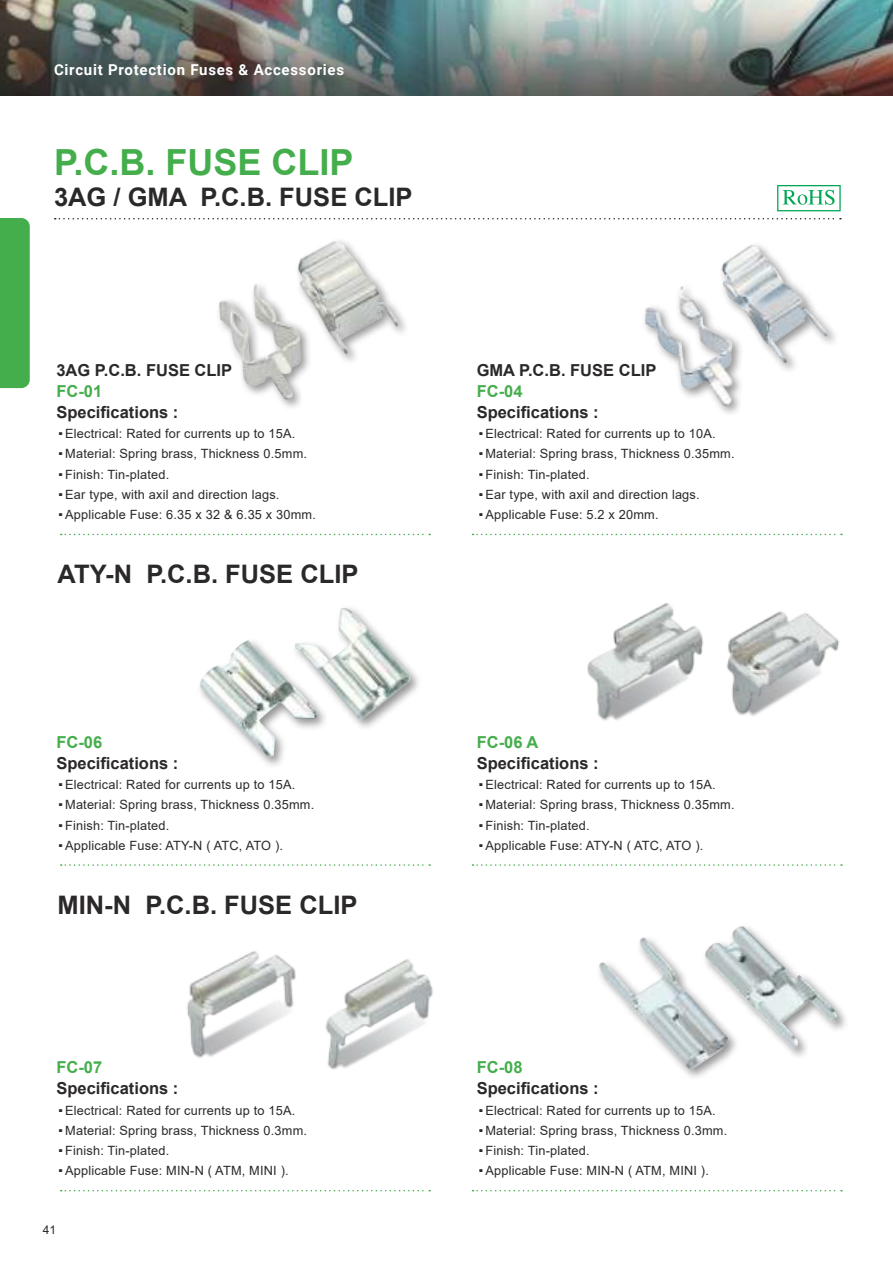
<style>
.page{position:relative;width:893px;height:1263px;background:#fff}
.page>*{position:absolute;margin:0;border:0;box-sizing:border-box;transform-origin:0 0}
.t1{font:700 36px "Arial";color:#45ae4c}
.t2{font:30px "Arial";color:#2b2829}
.t3{font:700 25.5px "Arial";color:#2b2829}
.t4{font:700 16.5px "Arial";color:#2b2829}
.t5{font:700 16.5px "Arial";color:#45ae4c}
.t6{font:700 15px "Roboto";letter-spacing:.05em;color:#fff}
.t7{font:12.75px "Arial";letter-spacing:.015em;color:#2b2829}
.t8{font:12px "Arial";color:#2b2829}
</style>
<div class="page">
<img style="left:0;top:0;width:892px;height:96px">
<img style="left:219px;top:241px;width:179px;height:160px">
<svg style="left:473px;top:534px;width:369px;height:1px"></svg>
<svg style="left:61px;top:534px;width:369px;height:1px"></svg>
<svg style="left:473px;top:864px;width:369px;height:2px"></svg>
<svg style="left:61px;top:864px;width:369px;height:2px"></svg>
<img style="left:645px;top:245px;width:182px;height:161px">
<img style="left:200px;top:608px;width:211px;height:149px">
<img style="left:187px;top:951px;width:246px;height:119px">
<img style="left:599px;top:926px;width:239px;height:144px">
<img style="left:587px;top:603px;width:253px;height:118px">
<svg style="left:55px;top:218px;width:786px;height:1px"></svg>
<svg style="left:777px;top:185px;width:64px;height:26px"></svg>
<svg style="left:473px;top:1190px;width:369px;height:1px"></svg>
<svg style="left:61px;top:1190px;width:369px;height:1px"></svg>
<div style="left:0;top:218px;width:30px;height:170px;background:#45ae4c"></div>
<p class="t6" style="left:54px;top:61px;width:292px">Circuit Protection Fuses &amp; Accessories</p>
<h1 class="t1" style="left:54px;top:149px;width:301px">P.C.B. FUSE CLIP</h1>
<h3 class="t3" style="left:54px;top:187px;width:360px">3AG / GMA P.C.B. FUSE CLIP</h3>
<p class="t4" style="left:56px;top:364px;width:177px">3AG P.C.B. FUSE CLIP</p>
<p class="t5" style="left:56px;top:385px;width:47px">FC-01</p>
<p class="t4" style="left:56px;top:400px;width:123px">Specifications :</p>
<h2 class="t2" style="left:56px;top:413px;width:10px">.</h2>
<p class="t7" style="left:65px;top:429px;width:232px">Electrical: Rated for currents up to 15A.</p>
<h2 class="t2" style="left:56px;top:433px;width:10px">.</h2>
<p class="t7" style="left:65px;top:449px;width:243px">Material: Spring brass, Thickness 0.5mm.</p>
<h2 class="t2" style="left:56px;top:453px;width:10px">.</h2>
<p class="t7" style="left:65px;top:469px;width:106px">Finish: Tin-plated.</p>
<h2 class="t2" style="left:56px;top:474px;width:10px">.</h2>
<p class="t7" style="left:65px;top:489px;width:216px">Ear type, with axil and direction lags.</p>
<h2 class="t2" style="left:56px;top:494px;width:10px">.</h2>
<p class="t7" style="left:65px;top:510px;width:252px">Applicable Fuse: 6.35 x 32 &amp; 6.35 x 30mm.</p>
<h3 class="t3" style="left:58px;top:565px;width:302px">ATY-N P.C.B. FUSE CLIP</h3>
<p class="t5" style="left:56px;top:736px;width:47px">FC-06</p>
<p class="t4" style="left:56px;top:751px;width:123px">Specifications :</p>
<h2 class="t2" style="left:56px;top:764px;width:10px">.</h2>
<p class="t7" style="left:65px;top:779px;width:232px">Electrical: Rated for currents up to 15A.</p>
<h2 class="t2" style="left:56px;top:784px;width:10px">.</h2>
<p class="t7" style="left:65px;top:800px;width:251px">Material: Spring brass, Thickness 0.35mm.</p>
<h2 class="t2" style="left:56px;top:804px;width:10px">.</h2>
<p class="t7" style="left:65px;top:820px;width:106px">Finish: Tin-plated.</p>
<h2 class="t2" style="left:56px;top:824px;width:10px">.</h2>
<p class="t7" style="left:65px;top:840px;width:219px">Applicable Fuse: ATY-N ( ATC, ATO ).</p>
<h3 class="t3" style="left:58px;top:895px;width:301px">MIN-N P.C.B. FUSE CLIP</h3>
<p class="t5" style="left:56px;top:1061px;width:47px">FC-07</p>
<p class="t4" style="left:56px;top:1077px;width:123px">Specifications :</p>
<h2 class="t2" style="left:56px;top:1089px;width:10px">.</h2>
<p class="t7" style="left:65px;top:1105px;width:232px">Electrical: Rated for currents up to 15A.</p>
<h2 class="t2" style="left:56px;top:1109px;width:10px">.</h2>
<p class="t7" style="left:65px;top:1125px;width:243px">Material: Spring brass, Thickness 0.3mm.</p>
<h2 class="t2" style="left:56px;top:1130px;width:10px">.</h2>
<p class="t7" style="left:65px;top:1146px;width:106px">Finish: Tin-plated.</p>
<h2 class="t2" style="left:56px;top:1150px;width:10px">.</h2>
<p class="t7" style="left:65px;top:1166px;width:225px">Applicable Fuse: MIN-N ( ATM, MINI ).</p>
<p class="t8" style="left:43px;top:1225px;width:15px">41</p>
<p class="t4" style="left:477px;top:364px;width:181px">GMA P.C.B. FUSE CLIP</p>
<p class="t5" style="left:477px;top:385px;width:47px">FC-04</p>
<p class="t4" style="left:477px;top:400px;width:123px">Specifications :</p>
<h2 class="t2" style="left:477px;top:413px;width:10px">.</h2>
<p class="t7" style="left:485px;top:429px;width:232px">Electrical: Rated for currents up to 10A.</p>
<h2 class="t2" style="left:477px;top:433px;width:10px">.</h2>
<p class="t7" style="left:485px;top:449px;width:251px">Material: Spring brass, Thickness 0.35mm.</p>
<h2 class="t2" style="left:477px;top:453px;width:10px">.</h2>
<p class="t7" style="left:485px;top:469px;width:106px">Finish: Tin-plated.</p>
<h2 class="t2" style="left:477px;top:474px;width:10px">.</h2>
<p class="t7" style="left:485px;top:489px;width:216px">Ear type, with axil and direction lags.</p>
<h2 class="t2" style="left:477px;top:494px;width:10px">.</h2>
<p class="t7" style="left:485px;top:510px;width:175px">Applicable Fuse: 5.2 x 20mm.</p>
<p class="t5" style="left:477px;top:736px;width:63px">FC-06 A</p>
<p class="t4" style="left:477px;top:751px;width:123px">Specifications :</p>
<h2 class="t2" style="left:477px;top:764px;width:10px">.</h2>
<p class="t7" style="left:485px;top:779px;width:232px">Electrical: Rated for currents up to 15A.</p>
<h2 class="t2" style="left:477px;top:784px;width:10px">.</h2>
<p class="t7" style="left:485px;top:800px;width:251px">Material: Spring brass, Thickness 0.35mm.</p>
<h2 class="t2" style="left:477px;top:804px;width:10px">.</h2>
<p class="t7" style="left:485px;top:820px;width:106px">Finish: Tin-plated.</p>
<h2 class="t2" style="left:477px;top:824px;width:10px">.</h2>
<p class="t7" style="left:485px;top:840px;width:219px">Applicable Fuse: ATY-N ( ATC, ATO ).</p>
<p class="t5" style="left:477px;top:1061px;width:47px">FC-08</p>
<p class="t4" style="left:477px;top:1077px;width:123px">Specifications :</p>
<h2 class="t2" style="left:477px;top:1089px;width:10px">.</h2>
<p class="t7" style="left:485px;top:1105px;width:232px">Electrical: Rated for currents up to 15A.</p>
<h2 class="t2" style="left:477px;top:1109px;width:10px">.</h2>
<p class="t7" style="left:485px;top:1125px;width:243px">Material: Spring brass, Thickness 0.3mm.</p>
<h2 class="t2" style="left:477px;top:1130px;width:10px">.</h2>
<p class="t7" style="left:485px;top:1146px;width:106px">Finish: Tin-plated.</p>
<h2 class="t2" style="left:477px;top:1150px;width:10px">.</h2>
<p class="t7" style="left:485px;top:1166px;width:225px">Applicable Fuse: MIN-N ( ATM, MINI ).</p>
</div>
